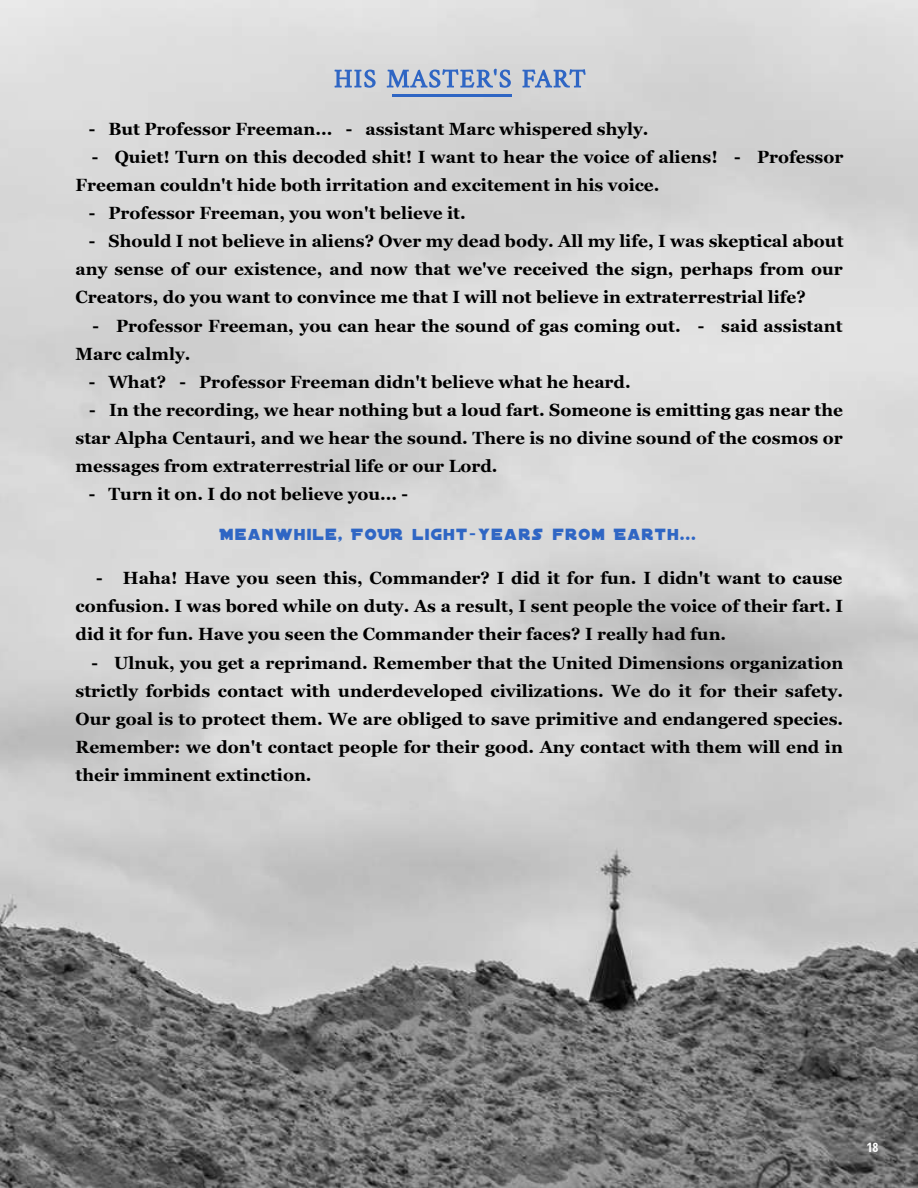
<style>
.page{position:relative;width:918px;height:1188px;background:#fff}
.page>*{position:absolute;margin:0;border:0;box-sizing:border-box;transform-origin:0 0}
.t1{font:700 17.25px/28px "Georgia";color:#000;text-align:justify}
.t2{font:17.25px "Distant Galaxy";letter-spacing:.085em;color:#2f66c4}
.t3{font:700 condensed 12.9px "Open Sans";color:#fff}
</style>
<div class="page">
<img style="left:0;top:0;width:918px;height:1188px">
<svg style="left:335px;top:69px;width:251px;height:19px;background:#9aaed0"></svg>
<hr style="left:392px;top:94px;width:80px;height:2px;background:#2f66c4">
<hr style="left:472px;top:94px;width:40px;height:2px;background:#2f66c4">
<p class="t1" style="left:89px;top:115px;width:561px">- But Professor Freeman... - assistant Marc whispered shyly.</p>
<p class="t1" style="left:76px;top:143px;width:769px;text-indent:16px">- Quiet! Turn on this decoded shit! I want to hear the voice of aliens! - Professor<br>Freeman couldn't hide both irritation and excitement in his voice.</p>
<p class="t1" style="left:89px;top:199px;width:378px">- Professor Freeman, you won't believe it.</p>
<p class="t1" style="left:76px;top:227px;width:769px;text-indent:13px">- Should I not believe in aliens? Over my dead body. All my life, I was skeptical about any sense of our existence, and now that we've received the sign, perhaps from our Creators, do you want to convince me that I will not believe in extraterrestrial life?</p>
<p class="t1" style="left:76px;top:312px;width:769px;text-indent:17px">- Professor Freeman, you can hear the sound of gas coming out. - said assistant<br>Marc calmly.</p>
<p class="t1" style="left:89px;top:368px;width:544px">- What? - Professor Freeman didn't believe what he heard.</p>
<p class="t1" style="left:76px;top:396px;width:769px;text-indent:13px">- In the recording, we hear nothing but a loud fart. Someone is emitting gas near the star Alpha Centauri, and we hear the sound. There is no divine sound of the cosmos or messages from extraterrestrial life or our Lord.</p>
<p class="t1" style="left:89px;top:480px;width:321px">- Turn it on. I do not believe you... -</p>
<p class="t2" style="left:221px;top:527px;width:477px">MEANWHILE, FOUR LIGHT-YEARS FROM EARTH...</p>
<p class="t1" style="left:76px;top:564px;width:769px;text-indent:20px">- Haha! Have you seen this, Commander? I did it for fun. I didn't want to cause confusion. I was bored while on duty. As a result, I sent people the voice of their fart. I did it for fun. Have you seen the Commander their faces? I really had fun.</p>
<p class="t1" style="left:76px;top:648px;width:769px;text-indent:16px">- Ulnuk, you get a reprimand. Remember that the United Dimensions organization strictly forbids contact with underdeveloped civilizations. We do it for their safety.<br>Our goal is to protect them. We are obliged to save primitive and endangered species.<br>Remember: we don't contact people for their good. Any contact with them will end in their imminent extinction.</p>
<p class="t3" style="left:867px;top:1140px;width:14px">18</p>
</div>
